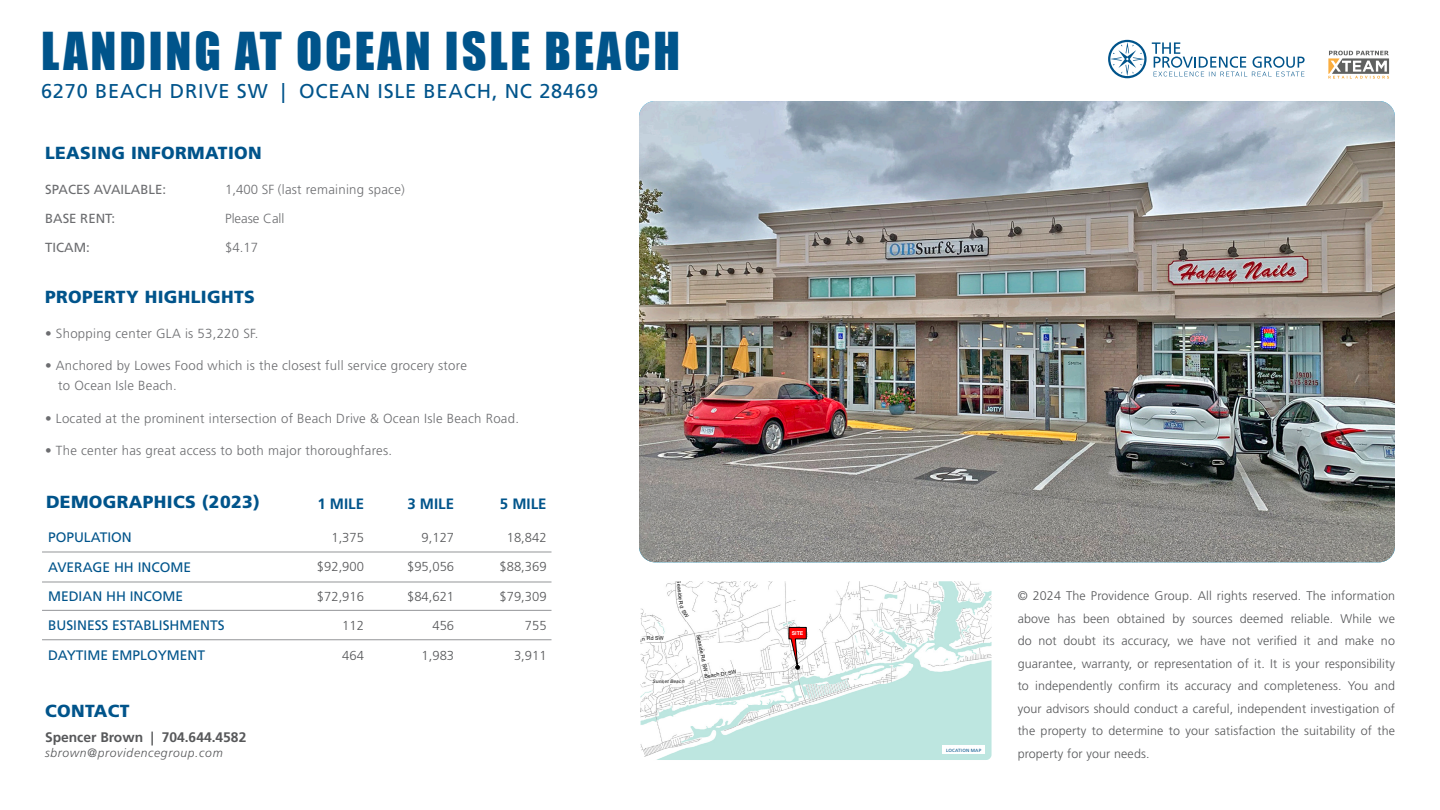
<style>
.page{position:relative;width:1440px;height:810px;background:#fff}
.page>*{position:absolute;margin:0;border:0;box-sizing:border-box;transform-origin:0 0}
.t1{font:48px "Impact";letter-spacing:.06em;color:#00548b}
.t2{font:20px "Frutiger LT Std";letter-spacing:.04em;color:#00548b}
.Head_3_Right{font:900 17.5px "Frutiger LT Std";letter-spacing:.02em;color:#00548b}
.t3{font:700 15px "Frutiger LT Std";color:#00548b}
.t4{font:700 13.88px "Frutiger LT Std";color:#57585a}
.t5{font:13.75px "Frutiger LT Std";color:#00548b}
.Head_3_Right-2{font:300 13.25px/20.5px "Frutiger LT Std";letter-spacing:.02em;color:#6c6d70}
.Body_1_Right{font:300 13.25px "Frutiger LT Std";letter-spacing:.02em;color:#6c6d70}
.Body_1_Right-2{font:13.25px "Frutiger LT Std";color:#6c6d70}
.Body_1_Right-3{font:300 13.25px "Frutiger LT Std";color:#6c6d70}
.t6{font:300 13px "Frutiger LT Std";color:#57585a}
.t7{font:300 12.5px/22.5px "Frutiger LT Std";letter-spacing:.01em;color:#57585a;text-align:justify}
.t8{font:italic 300 12.12px "Frutiger LT Std";letter-spacing:.055em;color:#57585a}
.t9{font:5.25px "Arial";color:#000}
.t10{font:700 5.25px "Arial";color:#fff}
.t11{font:italic 700 4.75px "Arial";letter-spacing:.01em;color:#4e4e4e}
.t12{font:4.5px "Frutiger LT Std";letter-spacing:.03em;color:#00548b}
</style>
<div class="page">
<img style="left:639px;top:101px;width:756px;height:461px">
<svg style="left:1108px;top:40px;width:197px;height:38px"></svg>
<hr style="left:42px;top:552px;width:510px;height:1px;background:#939598">
<hr style="left:42px;top:582px;width:510px;height:1px;background:#939598">
<hr style="left:42px;top:610px;width:510px;height:1px;background:#939598">
<hr style="left:42px;top:640px;width:510px;height:1px;background:#939598">
<svg style="left:642px;top:583px;width:348px;height:176px"></svg>
<svg style="left:788px;top:627px;width:19px;height:47px"></svg>
<div style="left:632px;top:573px;width:368px;height:196px;border:9px solid #fff;border-radius:10px"></div>
<div style="left:942px;top:746px;width:43px;height:8px;background:#fff"></div>
<svg style="left:1328px;top:51px;width:61px;height:28px"></svg>
<svg style="left:636px;top:634px;width:29px;height:26px"></svg>
<svg style="left:676px;top:579px;width:15px;height:43px"></svg>
<p class="t1" style="left:41px;top:14px;width:641px">LANDING AT OCEAN ISLE BEACH</p>
<p class="t2" style="left:41px;top:79px;width:559px">6270 BEACH DRIVE SW | OCEAN ISLE BEACH, NC 28469</p>
<p class="Head_3_Right" style="left:45px;top:142px;width:218px">LEASING INFORMATION</p>
<p class="Body_1_Right-2" style="left:45px;top:181px;width:122px">SPACES AVAILABLE:</p>
<p class="Body_1_Right" style="left:225px;top:182px;width:181px">1,400 SF (last remaining space)</p>
<p class="Body_1_Right-2" style="left:45px;top:211px;width:71px">BASE RENT:</p>
<p class="Body_1_Right-3" style="left:225px;top:211px;width:61px">Please Call</p>
<p class="Body_1_Right-2" style="left:45px;top:240px;width:46px">TICAM:</p>
<p class="Body_1_Right" style="left:225px;top:240px;width:35px">$4.17</p>
<p class="Head_3_Right" style="left:45px;top:286px;width:211px">PROPERTY HIGHLIGHTS</p>
<p class="Head_3_Right-2" style="left:45px;top:323px;width:215px">• Shopping center GLA is 53,220 SF.</p>
<p class="Head_3_Right-2" style="left:58px;top:355px;width:410px;text-indent:-13px">• Anchored by Lowes Food which is the closest full service grocery store to Ocean Isle Beach.</p>
<p class="Head_3_Right-2" style="left:45px;top:408px;width:475px">• Located at the prominent intersection of Beach Drive &amp; Ocean Isle Beach Road.</p>
<p class="Head_3_Right-2" style="left:45px;top:440px;width:349px">• The center has great access to both major thoroughfares.</p>
<p class="Head_3_Right" style="left:46px;top:492px;width:215px">DEMOGRAPHICS (2023)</p>
<p class="t3" style="left:317px;top:494px;width:48px">1 MILE</p>
<p class="t3" style="left:407px;top:494px;width:48px">3 MILE</p>
<p class="t3" style="left:500px;top:494px;width:48px">5 MILE</p>
<p class="t5" style="left:48px;top:529px;width:85px">POPULATION</p>
<p class="t6" style="left:331px;top:530px;width:34px">1,375</p>
<p class="t6" style="left:422px;top:530px;width:34px">9,127</p>
<p class="t6" style="left:507px;top:530px;width:41px">18,842</p>
<p class="t5" style="left:48px;top:559px;width:145px">AVERAGE HH INCOME</p>
<p class="t6" style="left:317px;top:559px;width:49px">$92,900</p>
<p class="t6" style="left:407px;top:559px;width:49px">$95,056</p>
<p class="t6" style="left:500px;top:559px;width:49px">$88,369</p>
<p class="t5" style="left:48px;top:588px;width:137px">MEDIAN HH INCOME</p>
<p class="t6" style="left:317px;top:589px;width:49px">$72,916</p>
<p class="t6" style="left:407px;top:589px;width:49px">$84,621</p>
<p class="t6" style="left:500px;top:589px;width:49px">$79,309</p>
<p class="t5" style="left:48px;top:618px;width:178px">BUSINESS ESTABLISHMENTS</p>
<p class="t6" style="left:342px;top:618px;width:23px">112</p>
<p class="t6" style="left:432px;top:618px;width:23px">456</p>
<p class="t6" style="left:525px;top:618px;width:23px">755</p>
<p class="t5" style="left:48px;top:647px;width:159px">DAYTIME EMPLOYMENT</p>
<p class="t6" style="left:342px;top:648px;width:23px">464</p>
<p class="t6" style="left:422px;top:648px;width:34px">1,983</p>
<p class="t6" style="left:514px;top:648px;width:34px">3,911</p>
<p class="Head_3_Right" style="left:45px;top:700px;width:86px">CONTACT</p>
<p class="t4" style="left:45px;top:729px;width:203px">Spencer Brown | 704.644.4582</p>
<p class="t8" style="left:45px;top:746px;width:179px">sbrown@providencegroup.com</p>
<p class="t9" style="left:682px;top:580px;width:21px;rotate:84deg">Seaside</p>
<p class="t11" style="left:653px;top:678px;width:34px">Sunset Beach</p>
<p class="t9" style="left:702px;top:634px;width:40px;rotate:79deg">Seaside Rd SW</p>
<p class="t9" style="left:704px;top:673px;width:34px;rotate:-9deg">Beach Dr SW</p>
<p class="t10" style="left:792px;top:630px;width:13px">SITE</p>
<p class="t12" style="left:946px;top:747px;width:37px">LOCATION MAP</p>
<p class="t7" style="left:1018px;top:585px;width:379px">© 2024 The Providence Group. All rights reserved. The information above has been obtained by sources deemed reliable. While we do not doubt its accuracy, we have not verified it and make no guarantee, warranty, or representation of it. It is your responsibility to independently confirm its accuracy and completeness. You and your advisors should conduct a careful, independent investigation of the property to determine to your satisfaction the suitability of the property for your needs.</p>
</div>
